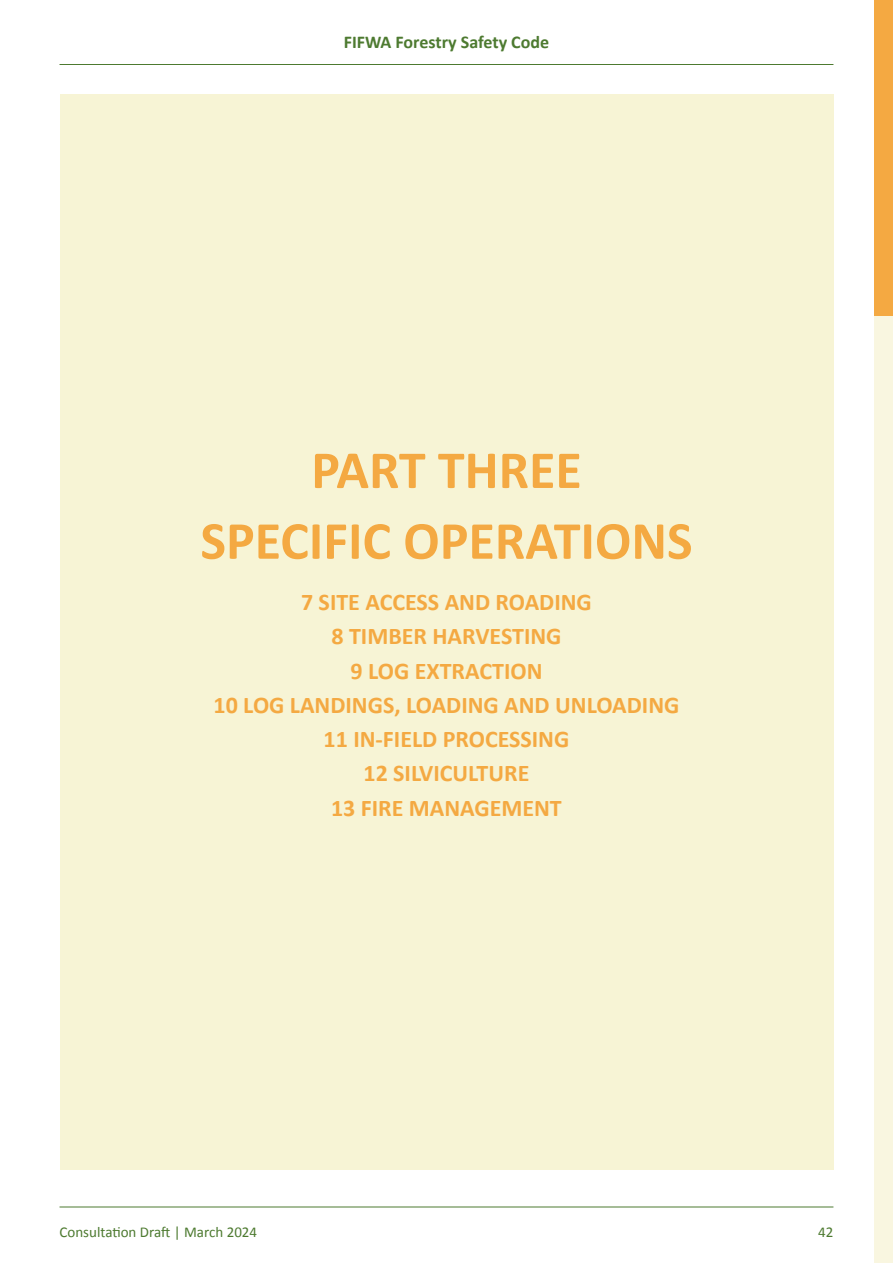
<style>
.page{position:relative;width:893px;height:1263px;background:#fff}
.page>*{position:absolute;margin:0;border:0;box-sizing:border-box;transform-origin:0 0}
.t1{font:700 54px/70.8px "Calibri";color:#f4a942;text-align:center}
.t2{font:700 24px/34.2px "Calibri";color:#f4a942;text-align:center}
.t3{font:700 18px "Calibri";color:#4d7a30}
.t4{font:15px "Calibri";color:#4d7a30}
</style>
<div class="page">
<hr style="left:60px;top:64px;width:773px;height:1px;background:#4d7a30">
<hr style="left:60px;top:1206px;width:773px;height:1px;background:#4d7a30">
<div style="left:874px;top:0;width:19px;height:316px;background:#f4a942"></div>
<div style="left:874px;top:316px;width:19px;height:947px;background:#f9f6e0"></div>
<div style="left:60px;top:94px;width:773px;height:1075px;background:#f7f4d5"></div>
<p class="t3" style="left:344px;top:31px;width:207px">FIFWA Forestry Safety Code</p>
<h1 class="t1" style="left:200px;top:432px;width:494px">PART THREE<br>SPECIFIC OPERATIONS</h1>
<p class="t2" style="left:213px;top:584px;width:467px">7 SITE ACCESS AND ROADING<br>8 TIMBER HARVESTING<br>9 LOG EXTRACTION<br>10 LOG LANDINGS, LOADING AND UNLOADING<br>11 IN-FIELD PROCESSING<br>12 SILVICULTURE<br>13 FIRE MANAGEMENT</p>
<p class="t4" style="left:60px;top:1222px;width:199px">Consultation Draft | March 2024</p>
<p class="t4" style="left:818px;top:1222px;width:17px">42</p>
</div>
